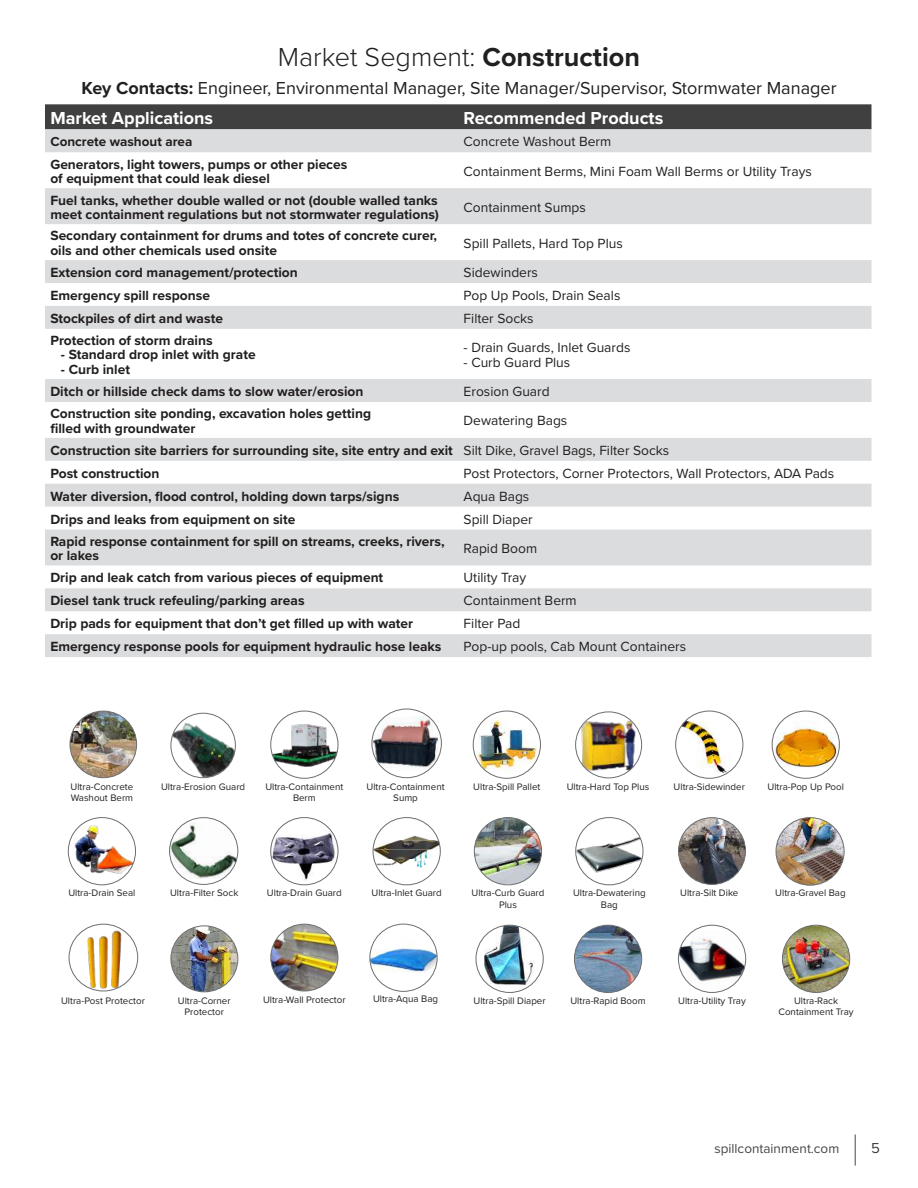
<style>
.page{position:relative;width:918px;height:1188px;background:#fff}
.page>*{position:absolute;margin:0;border:0;box-sizing:border-box;transform-origin:0 0}
.t1{font:300 27px "Proxima Nova";color:#221f1f}
.t2{font:18px/29.8px "Proxima Nova";color:#221f1f}
.t3{font:700 18px "Proxima Nova";color:#fff}
.t4{font:15px "Proxima Nova";color:#404041}
.t5{font:700 13.8px/14.2px "Proxima Nova";color:#221f1f}
.t6{font:13.8px "Proxima Nova";color:#221f1f}
.t7{font:13.5px "Proxima Nova";color:#454545}
.t8{font:700 13.5px "Proxima Nova";color:#221f1f}
.t9{font:9.75px/11.7px "Proxima Nova";color:#221f1f;text-align:center}
.s1{font-weight:700}
.s2{font-weight:700;color:#fff}
.s3{font-weight:400}
</style>
<div class="page">
<hr style="left:855px;top:1135px;width:1px;height:31px;background:#454545">
<div style="left:45px;top:104px;width:827px;height:25px;background:#404041"></div>
<svg style="left:45px;top:129px;width:827px;height:528px"></svg>
<img style="left:271px;top:924px;width:67px;height:67px;border-radius:33px">
<div style="left:271px;top:924px;width:67px;height:67px;border:1px solid #6c6e70;border-radius:50%"></div>
<img style="left:171px;top:717px;width:64px;height:61px">
<div style="left:171px;top:713px;width:65px;height:65px;border:1px solid #6c6e70;border-radius:50%"></div>
<img style="left:776px;top:818px;width:68px;height:67px;border-radius:34px">
<div style="left:776px;top:817px;width:68px;height:68px;border:1px solid #6c6e70;border-radius:50%"></div>
<img style="left:576px;top:715px;width:62px;height:58px">
<div style="left:575px;top:712px;width:67px;height:66px;border:1px solid #6c6e70;border-radius:50%"></div>
<img style="left:69px;top:924px;width:68px;height:67px">
<div style="left:69px;top:924px;width:69px;height:67px;border:1px solid #6c6e70;border-radius:50%"></div>
<img style="left:372px;top:716px;width:69px;height:55px">
<div style="left:372px;top:709px;width:70px;height:69px;border:1px solid #6c6e70;border-radius:50%"></div>
<img style="left:171px;top:926px;width:67px;height:66px">
<div style="left:171px;top:926px;width:67px;height:66px;border:1px solid #6c6e70;border-radius:50%"></div>
<img style="left:170px;top:822px;width:68px;height:57px">
<div style="left:169px;top:817px;width:69px;height:68px;border:1px solid #6c6e70;border-radius:50%"></div>
<img style="left:68px;top:818px;width:68px;height:66px">
<div style="left:68px;top:817px;width:68px;height:68px;border:1px solid #6c6e70;border-radius:50%"></div>
<img style="left:678px;top:930px;width:68px;height:62px">
<div style="left:678px;top:925px;width:68px;height:68px;border:1px solid #6c6e70;border-radius:50%"></div>
<img style="left:676px;top:711px;width:64px;height:67px">
<div style="left:675px;top:711px;width:68px;height:67px;border:1px solid #6c6e70;border-radius:50%"></div>
<img style="left:375px;top:831px;width:63px;height:9px">
<img style="left:373px;top:840px;width:67px;height:28px">
<img style="left:378px;top:868px;width:58px;height:4px">
<div style="left:373px;top:817px;width:67px;height:68px;border:1px solid #6c6e70;border-radius:50%"></div>
<img style="left:782px;top:926px;width:68px;height:66px">
<div style="left:782px;top:925px;width:68px;height:68px;border:1px solid #6c6e70;border-radius:50%"></div>
<img style="left:772px;top:720px;width:67px;height:49px">
<div style="left:772px;top:711px;width:68px;height:67px;border:1px solid #6c6e70;border-radius:50%"></div>
<img style="left:271px;top:830px;width:67px;height:55px">
<div style="left:271px;top:817px;width:67px;height:68px;border:1px solid #6c6e70;border-radius:50%"></div>
<img style="left:370px;top:927px;width:67px;height:60px">
<div style="left:370px;top:924px;width:67px;height:68px;border:1px solid #6c6e70;border-radius:50%"></div>
<img style="left:484px;top:925px;width:51px;height:67px">
<div style="left:476px;top:925px;width:67px;height:68px;border:1px solid #6c6e70;border-radius:50%"></div>
<img style="left:576px;top:829px;width:67px;height:44px">
<div style="left:576px;top:817px;width:67px;height:68px;border:1px solid #6c6e70;border-radius:50%"></div>
<img style="left:473px;top:717px;width:67px;height:55px">
<div style="left:473px;top:711px;width:68px;height:67px;border:1px solid #6c6e70;border-radius:50%"></div>
<img style="left:574px;top:925px;width:68px;height:67px;border-radius:34px">
<div style="left:574px;top:925px;width:68px;height:68px;border:1px solid #6c6e70;border-radius:50%"></div>
<img style="left:474px;top:818px;width:68px;height:66px">
<div style="left:474px;top:817px;width:68px;height:68px;border:1px solid #6c6e70;border-radius:50%"></div>
<img style="left:70px;top:711px;width:67px;height:67px;border-radius:33px">
<div style="left:70px;top:711px;width:67px;height:67px;border:1px solid #6c6e70;border-radius:50%"></div>
<img style="left:271px;top:722px;width:67px;height:45px">
<div style="left:271px;top:711px;width:67px;height:67px;border:1px solid #6c6e70;border-radius:50%"></div>
<img style="left:679px;top:818px;width:66px;height:66px;border-radius:33px">
<div style="left:678px;top:817px;width:68px;height:68px;border:1px solid #6c6e70;border-radius:50%"></div>
<h1 class="t1" style="left:278px;top:46px;width:364px">Market Segment: <span class="s1">Construction</span></h1>
<h2 class="t2" style="left:50px;top:74px;width:788px;text-indent:31px"><span class="s1">Key Contacts:</span> Engineer, Environmental Manager, Site Manager/Supervisor, Stormwater Manager<br><span class="s2">Market Applications</span></h2>
<h2 class="t3" style="left:464px;top:110px;width:201px">Recommended Products</h2>
<p class="t8" style="left:50px;top:136px;width:143px">Concrete washout area</p>
<p class="t6" style="left:464px;top:136px;width:149px">Concrete Washout Berm</p>
<p class="t5" style="left:50px;top:158px;width:299px">Generators, light towers, pumps or other pieces of equipment that could leak diesel</p>
<p class="t6" style="left:464px;top:165px;width:350px">Containment Berms, Mini Foam Wall Berms or Utility Trays</p>
<p class="t5" style="left:50px;top:194px;width:390px">Fuel tanks, whether double walled or not (double walled tanks meet containment regulations but not stormwater regulations)</p>
<p class="t6" style="left:464px;top:201px;width:124px">Containment Sumps</p>
<p class="t5" style="left:50px;top:230px;width:388px">Secondary containment for drums and totes of concrete curer, oils and other chemicals used onsite</p>
<p class="t6" style="left:464px;top:237px;width:161px">Spill Pallets, Hard Top Plus</p>
<p class="t5" style="left:50px;top:266px;width:249px">Extension cord management/protection</p>
<p class="t6" style="left:464px;top:267px;width:76px">Sidewinders</p>
<p class="t5" style="left:50px;top:289px;width:161px">Emergency spill response</p>
<p class="t6" style="left:464px;top:290px;width:158px">Pop Up Pools, Drain Seals</p>
<p class="t5" style="left:50px;top:312px;width:174px">Stockpiles of dirt and waste</p>
<p class="t6" style="left:464px;top:312px;width:71px">Filter Socks</p>
<p class="t5" style="left:50px;top:334px;width:164px">Protection of storm drains</p>
<p class="t5" style="left:61px;top:348px;width:196px">- Standard drop inlet with grate</p>
<p class="t5" style="left:61px;top:363px;width:70px">- Curb inlet</p>
<p class="t6" style="left:464px;top:342px;width:168px">- Drain Guards, Inlet Guards</p>
<p class="t6" style="left:464px;top:356px;width:108px">- Curb Guard Plus</p>
<p class="t5" style="left:50px;top:385px;width:315px">Ditch or hillside check dams to slow water/erosion</p>
<p class="t6" style="left:464px;top:386px;width:88px">Erosion Guard</p>
<p class="t5" style="left:50px;top:407px;width:322px">Construction site ponding, excavation holes getting filled with groundwater</p>
<p class="t5" style="left:50px;top:407px;width:620px;line-height:29.4px;text-indent:413px"><span class="s3">Dewatering Bags<br></span>Construction site barriers for surrounding site, site entry and exit <span class="s3">Silt Dike, Gravel Bags, Filter Socks</span></p>
<p class="t5" style="left:50px;top:467px;width:111px">Post construction</p>
<p class="t6" style="left:464px;top:467px;width:372px">Post Protectors, Corner Protectors, Wall Protectors, ADA Pads</p>
<p class="t5" style="left:50px;top:490px;width:350px">Water diversion, flood control, holding down tarps/signs</p>
<p class="t6" style="left:464px;top:490px;width:67px">Aqua Bags</p>
<p class="t5" style="left:50px;top:513px;width:247px">Drips and leaks from equipment on site</p>
<p class="t6" style="left:464px;top:513px;width:71px">Spill Diaper</p>
<p class="t5" style="left:50px;top:535px;width:396px">Rapid response containment for spill on streams, creeks, rivers, or lakes</p>
<p class="t6" style="left:464px;top:543px;width:75px">Rapid Boom</p>
<p class="t5" style="left:50px;top:571px;width:334px">Drip and leak catch from various pieces of equipment</p>
<p class="t6" style="left:464px;top:572px;width:64px">Utility Tray</p>
<p class="t5" style="left:50px;top:594px;width:256px">Diesel tank truck refeuling/parking areas</p>
<p class="t6" style="left:464px;top:595px;width:115px">Containment Berm</p>
<p class="t5" style="left:50px;top:617px;width:364px">Drip pads for equipment that don’t get filled up with water</p>
<p class="t6" style="left:464px;top:618px;width:58px">Filter Pad</p>
<p class="t5" style="left:50px;top:640px;width:392px">Emergency response pools for equipment hydraulic hose leaks</p>
<p class="t6" style="left:464px;top:641px;width:224px">Pop-up pools, Cab Mount Containers</p>
<p class="t9" style="left:71px;top:781px;width:64px;text-align:left">Ultra-Concrete<br>Washout Berm</p>
<p class="t9" style="left:161px;top:781px;width:86px">Ultra-Erosion Guard</p>
<p class="t9" style="left:265px;top:781px;width:80px">Ultra-Containment<br>Berm</p>
<p class="t9" style="left:367px;top:781px;width:80px">Ultra-Containment<br>Sump</p>
<p class="t9" style="left:473px;top:781px;width:69px">Ultra-Spill Pallet</p>
<p class="t9" style="left:567px;top:781px;width:84px">Ultra-Hard Top Plus</p>
<p class="t9" style="left:674px;top:781px;width:73px">Ultra-Sidewinder</p>
<p class="t9" style="left:768px;top:781px;width:78px">Ultra-Pop Up Pool</p>
<p class="t9" style="left:68px;top:888px;width:69px">Ultra-Drain Seal</p>
<p class="t9" style="left:267px;top:888px;width:76px">Ultra-Drain Guard</p>
<p class="t9" style="left:170px;top:888px;width:70px">Ultra-Filter Sock</p>
<p class="t9" style="left:775px;top:888px;width:72px">Ultra-Gravel Bag</p>
<p class="t9" style="left:372px;top:888px;width:72px">Ultra-Inlet Guard</p>
<p class="t9" style="left:472px;top:888px;width:74px">Ultra-Curb Guard<br>Plus</p>
<p class="t9" style="left:680px;top:888px;width:60px">Ultra-Silt Dike</p>
<p class="t9" style="left:573px;top:888px;width:74px">Ultra-Dewatering<br>Bag</p>
<p class="t9" style="left:61px;top:995px;width:85px">Ultra-Post Protector</p>
<p class="t9" style="left:178px;top:995px;width:54px">Ultra-Corner<br>Protector</p>
<p class="t9" style="left:373px;top:994px;width:67px">Ultra-Aqua Bag</p>
<p class="t9" style="left:263px;top:994px;width:84px">Ultra-Wall Protector</p>
<p class="t9" style="left:474px;top:995px;width:74px">Ultra-Spill Diaper</p>
<p class="t9" style="left:570px;top:995px;width:77px">Ultra-Rapid Boom</p>
<p class="t9" style="left:678px;top:995px;width:69px">Ultra-Utility Tray</p>
<p class="t9" style="left:778px;top:995px;width:77px">Ultra-Rack<br>Containment Tray</p>
<p class="t7" style="left:715px;top:1143px;width:126px">spillcontainment.com</p>
<p class="t4" style="left:871px;top:1142px;width:10px">5</p>
</div>
